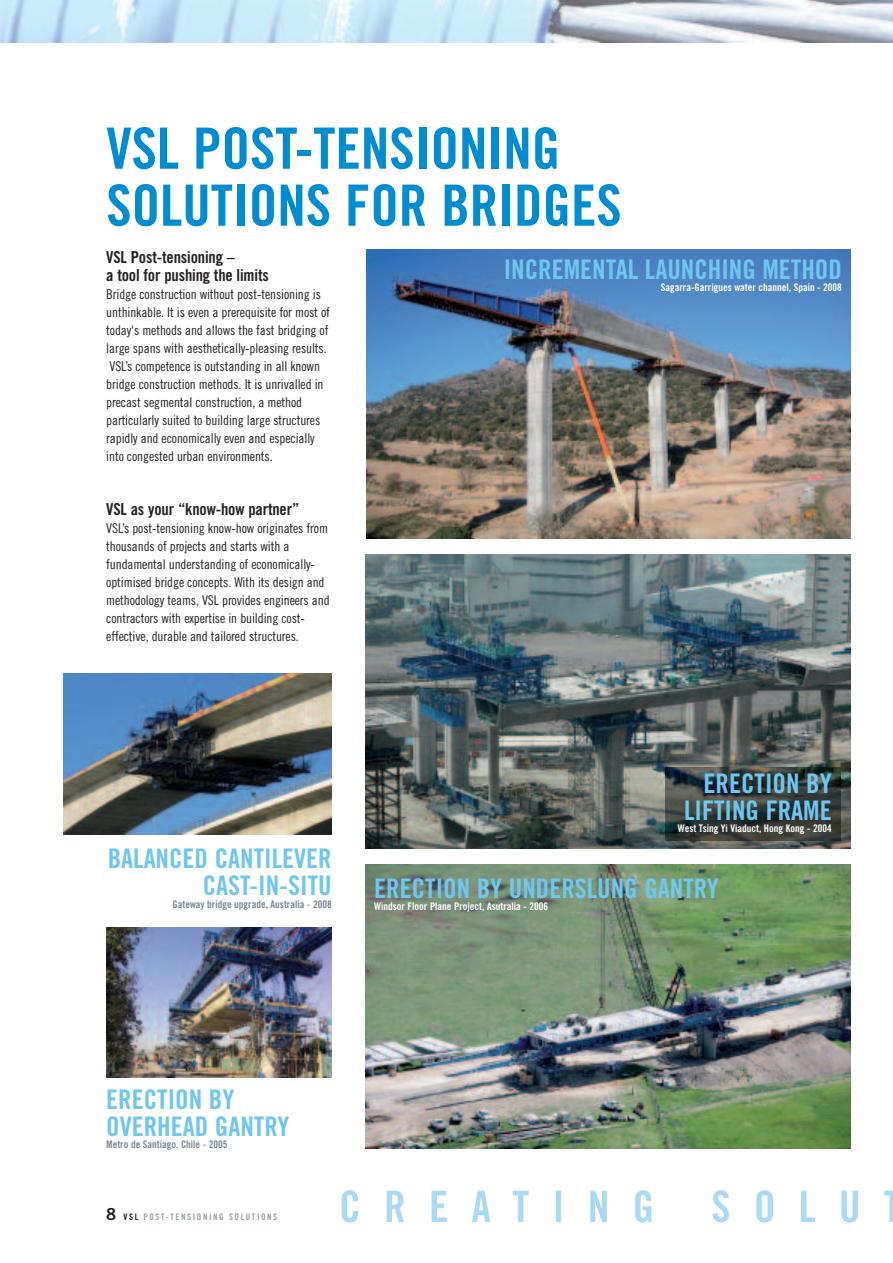
<style>
.page{position:relative;width:893px;height:1263px;background:#fff}
.page>*{position:absolute;margin:0;border:0;box-sizing:border-box;transform-origin:0 0}
.t1{font:57px/57px "Trade Gothic Bold Cond Twenty";color:#008cd0}
.t2{font:27px/27px "Trade Gothic Bold Cond Twenty";color:#6fc6ef;text-align:right}
.t3{font:16.5px/18px "Trade Gothic Bold Cond Twenty";letter-spacing:-.01em;color:#231f20}
.t4{font:13.5px/18px "Trade Gothic Cond Eighteen";letter-spacing:-.01em;color:#231f20}
.t5{font:10.5px "Trade Gothic Bold Cond Twenty";color:#fff}
.t6{font:10.5px "Trade Gothic Bold Cond Twenty";color:#738a95}
.t7{font:9px "Trade Gothic Bold Cond Twenty";letter-spacing:.175em;color:#96a29d}
.s1{font-family:"Trade Gothic Bold Two";font-size:16.5px;color:#231f20}
.s2{color:#231f20}
</style>
<div class="page">
<img style="left:366px;top:555px;width:484px;height:293px">
<img style="left:0;top:0;width:893px;height:43px">
<img style="left:366px;top:865px;width:484px;height:283px">
<img style="left:106px;top:928px;width:226px;height:149px">
<img style="left:366px;top:250px;width:484px;height:289px">
<img style="left:64px;top:673px;width:268px;height:161px">
<svg style="left:342px;top:1190px;width:551px;height:32px"></svg>
<img style="left:665px;top:767px;width:175px;height:73px">
<h1 class="t1" style="left:106px;top:124px;width:517px">VSL POST-TENSIONING<br>SOLUTIONS FOR BRIDGES</h1>
<p class="t3" style="left:106px;top:250px;width:164px">VSL Post-tensioning –<br>a tool for pushing the limits</p>
<p class="t4" style="left:106px;top:286px;width:225px">Bridge construction without post-tensioning is unthinkable. It is even a prerequisite for most of today's methods and allows the fast bridging of large spans with aesthetically-pleasing results.<br>VSL’s competence is outstanding in all known bridge construction methods. It is unrivalled in precast segmental construction, a method particularly suited to building large structures rapidly and economically even and especially into congested urban environments.</p>
<h2 class="t2" style="left:504px;top:258px;width:340px">INCREMENTAL LAUNCHING METHOD</h2>
<p class="t5" style="left:661px;top:284px;width:183px">Sagarra-Garrigues water channel, Spain - 2008</p>
<p class="t3" style="left:106px;top:502px;width:195px">VSL as your “know-how partner”</p>
<p class="t4" style="left:106px;top:520px;width:225px">VSL’s post-tensioning know-how originates from thousands of projects and starts with a fundamental understanding of economically&shy;optimised bridge concepts. With its design and methodology teams, VSL provides engineers and contractors with expertise in building cost&shy;effective, durable and tailored structures.</p>
<h2 class="t2" style="left:108px;top:847px;width:225px">BALANCED CANTILEVER<br>CAST-IN-SITU</h2>
<p class="t6" style="left:173px;top:900px;width:161px">Gateway bridge upgrade, Australia - 2008</p>
<h2 class="t2" style="left:684px;top:772px;width:149px">ERECTION BY<br>LIFTING FRAME</h2>
<p class="t5" style="left:678px;top:824px;width:155px">West Tsing Yi Viaduct, Hong Kong - 2004</p>
<h2 class="t2" style="left:374px;top:877px;width:346px">ERECTION BY UNDERSLUNG GANTRY</h2>
<p class="t5" style="left:374px;top:902px;width:175px">Windsor Floor Plane Project, Asutralia - 2006</p>
<h2 class="t2" style="left:106px;top:1088px;width:185px;text-align:left">ERECTION BY<br>OVERHEAD GANTRY</h2>
<p class="t6" style="left:106px;top:1140px;width:123px">Metro de Santiago, Chile - 2005</p>
<p class="t7" style="left:106px;top:1214px;width:172px"><span class="s1">8</span> <span class="s2">VSL</span> POST-TENSIONING SOLUTIONS</p>
</div>
